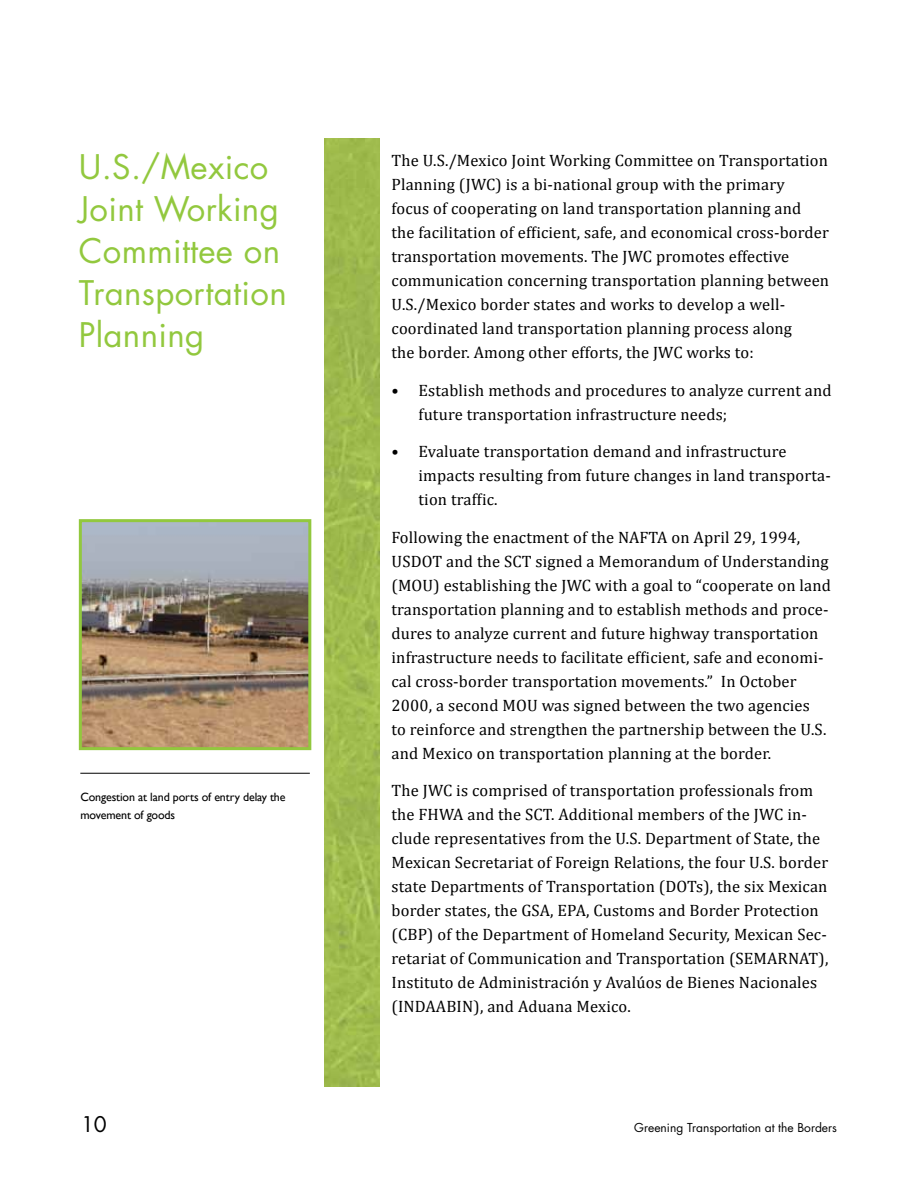
<style>
.page{position:relative;width:918px;height:1188px;background:#fff}
.page>*{position:absolute;margin:0;border:0;box-sizing:border-box;transform-origin:0 0}
.t1{font:33px/42px "Futura";letter-spacing:.01em;color:#92c83e}
.t2{font:21px "Futura";color:#000}
.t3{font:16.5px/24px "Cambria";letter-spacing:.01em;color:#000}
.t4{font:12px/18px "Gill Sans";letter-spacing:-.01em;color:#000}
.t5{font:12px "Futura";color:#000}
</style>
<div class="page">
<img style="left:324px;top:138px;width:56px;height:948px">
<img style="left:83px;top:523px;width:224px;height:223px">
<div style="left:79px;top:519px;width:232px;height:231px;border:3px solid #92c83e"></div>
<hr style="left:80px;top:773px;width:230px;height:1px;background:#000">
<h1 class="t1" style="left:79px;top:146px;width:209px">U.S./Mexico<br>Joint Working<br>Committee on<br>Transportation<br>Planning</h1>
<p class="t4" style="left:80px;top:787px;width:207px">Congestion at land ports of entry delay the movement of goods</p>
<p class="t3" style="left:392px;top:148px;width:439px">The U.S./Mexico Joint Working Committee on Transportation Planning (JWC) is a bi-national group with the primary<br>focus of cooperating on land transportation planning and<br>the facilitation of efficient, safe, and economical cross-border transportation movements. The JWC promotes effective communication concerning transportation planning between U.S./Mexico border states and works to develop a well&shy;coordinated land transportation planning process along<br>the border. Among other efforts, the JWC works to:</p>
<p class="t3" style="left:419px;top:378px;width:415px;text-indent:-27px">• Establish methods and procedures to analyze current and future transportation infrastructure needs;</p>
<p class="t3" style="left:419px;top:439px;width:414px;text-indent:-27px">• Evaluate transportation demand and infrastructure impacts resulting from future changes in land transporta&shy;tion traffic.</p>
<p class="t3" style="left:392px;top:525px;width:441px">Following the enactment of the NAFTA on April 29, 1994, USDOT and the SCT signed a Memorandum of Understanding (MOU) establishing the JWC with a goal to “cooperate on land transportation planning and to establish methods and proce&shy;dures to analyze current and future highway transportation infrastructure needs to facilitate efficient, safe and economi&shy;cal cross-border transportation movements.” In October 2000, a second MOU was signed between the two agencies<br>to reinforce and strengthen the partnership between the U.S. and Mexico on transportation planning at the border.</p>
<p class="t3" style="left:392px;top:779px;width:438px">The JWC is comprised of transportation professionals from the FHWA and the SCT. Additional members of the JWC in&shy;clude representatives from the U.S. Department of State, the Mexican Secretariat of Foreign Relations, the four U.S. border state Departments of Transportation (DOTs), the six Mexican border states, the GSA, EPA, Customs and Border Protection (CBP) of the Department of Homeland Security, Mexican Sec&shy;retariat of Communication and Transportation (SEMARNAT), Instituto de Administración y Avalúos de Bienes Nacionales (INDAABIN), and Aduana Mexico.</p>
<p class="t2" style="left:81px;top:1111px;width:27px">10</p>
<p class="t5" style="left:634px;top:1120px;width:204px">Greening Transportation at the Borders</p>
</div>
